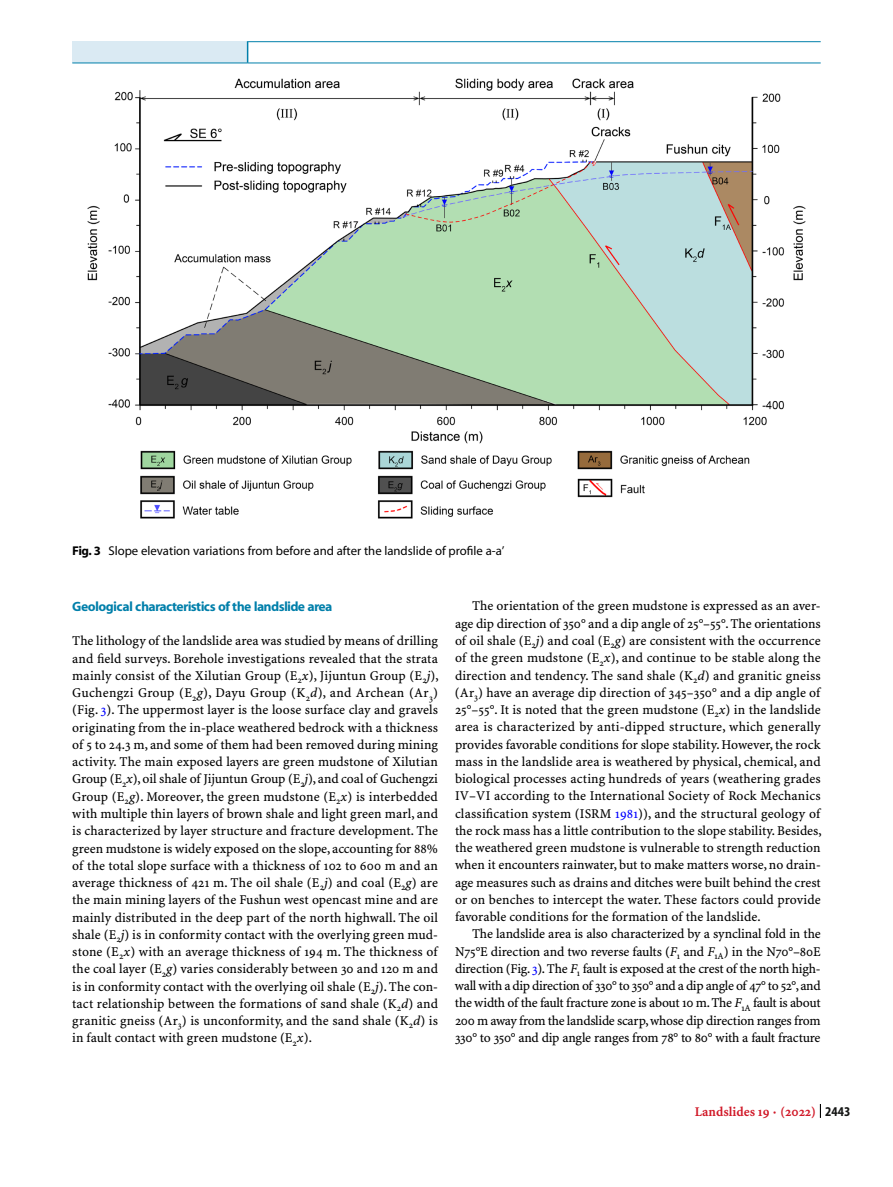
<style>
.page{position:relative;width:893px;height:1187px;background:#fff}
.page>*{position:absolute;margin:0;border:0;box-sizing:border-box;transform-origin:0 0}
.t1{font:13.5px/17.2px "S Minion Plus";letter-spacing:-.005em;color:#000;text-align:justify}
.t2{font:700 13.5px "S Myriad";color:#007faa}
.t3{font:700 13.5px "S Minion Plus";color:#d11a29}
.t4{font:13.5px "Rfcvpf Adv TT152 d 38 d 7.B";color:#131413}
.t5{font:12.75px "S Myriad Regular 2";color:#000}
.s1{font-family:"S Myriad";font-weight:700}
.s2{font-style:italic}
.s3{color:#00f}
</style>
<div class="page">
<svg style="left:820px;top:1104px;width:1px;height:13px"></svg>
<div style="left:72px;top:42px;width:176px;height:21px;background:#daeaf3"></div>
<svg style="left:247px;top:42px;width:1px;height:21px"></svg>
<hr style="left:72px;top:63px;width:176px;height:1px;background:#007faa">
<hr style="left:247px;top:41px;width:574px;height:1px;background:#007faa">
<hr style="left:248px;top:63px;width:573px;height:1px;background:#007faa">
<img style="left:87px;top:78px;width:719px;height:441px">
<p class="t5" style="left:72px;top:544px;width:434px"><span class="s1">Fig. 3</span> Slope elevation variations from before and after the landslide of profile a-a’</p>
<p class="t2" style="left:72px;top:599px;width:261px">Geological characteristics of the landslide area</p>
<p class="t1" style="left:72px;top:632px;width:368px">The lithology of the landslide area was studied by means of drilling and field surveys. Borehole investigations revealed that the strata mainly consist of the Xilutian Group (E<sub>2</sub><span class="s2">x</span>), Jijuntun Group (E<sub>2</sub><span class="s2">j</span>), Guchengzi Group (E<sub>2</sub><span class="s2">g</span>), Dayu Group (K<sub>2</sub><span class="s2">d</span>), and Archean (Ar<sub>3</sub>) (Fig. <span class="s3">3</span>). The uppermost layer is the loose surface clay and gravels originating from the in-place weathered bedrock with a thickness of 5 to 24.3 m, and some of them had been removed during mining activity. The main exposed layers are green mudstone of Xilutian Group (E<sub>2</sub><span class="s2">x</span>), oil shale of Jijuntun Group (E<sub>2</sub><span class="s2">j</span>), and coal of Guchengzi Group (E<sub>2</sub><span class="s2">g</span>). Moreover, the green mudstone (E<sub>2</sub><span class="s2">x</span>) is interbedded with multiple thin layers of brown shale and light green marl, and is characterized by layer structure and fracture development. The green mudstone is widely exposed on the slope, accounting for 88% of the total slope surface with a thickness of 102 to 600 m and an average thickness of 421 m. The oil shale (E<sub>2</sub><span class="s2">j</span>) and coal (E<sub>2</sub><span class="s2">g</span>) are the main mining layers of the Fushun west opencast mine and are mainly distributed in the deep part of the north highwall. The oil shale (E<sub>2</sub><span class="s2">j</span>) is in conformity contact with the overlying green mud&shy;stone (E<sub>2</sub><span class="s2">x</span>) with an average thickness of 194 m. The thickness of the coal layer (E<sub>2</sub><span class="s2">g</span>) varies considerably between 30 and 120 m and is in conformity contact with the overlying oil shale (E<sub>2</sub><span class="s2">j</span>). The con&shy;tact relationship between the formations of sand shale (K<sub>2</sub><span class="s2">d</span>) and granitic gneiss (Ar<sub>3</sub>) is unconformity, and the sand shale (K<sub>2</sub><span class="s2">d</span>) is in fault contact with green mudstone (E<sub>2</sub><span class="s2">x</span>).</p>
<p class="t1" style="left:455px;top:597px;width:368px;text-indent:17px">The orientation of the green mudstone is expressed as an aver&shy;age dip direction of 350° and a dip angle of 25°–55°. The orientations of oil shale (E<sub>2</sub><span class="s2">j</span>) and coal (E<sub>2</sub><span class="s2">g</span>) are consistent with the occurrence of the green mudstone (E<sub>2</sub><span class="s2">x</span>), and continue to be stable along the direction and tendency. The sand shale (K<sub>2</sub><span class="s2">d</span>) and granitic gneiss (Ar<sub>3</sub>) have an average dip direction of 345–350° and a dip angle of 25°–55°. It is noted that the green mudstone (E<sub>2</sub><span class="s2">x</span>) in the landslide area is characterized by anti-dipped structure, which generally provides favorable conditions for slope stability. However, the rock mass in the landslide area is weathered by physical, chemical, and biological processes acting hundreds of years (weathering grades IV–VI according to the International Society of Rock Mechanics classification system (ISRM <span class="s3">1981</span>)), and the structural geology of the rock mass has a little contribution to the slope stability. Besides, the weathered green mudstone is vulnerable to strength reduction when it encounters rainwater, but to make matters worse, no drain&shy;age measures such as drains and ditches were built behind the crest or on benches to intercept the water. These factors could provide favorable conditions for the formation of the landslide.</p>
<p class="t1" style="left:455px;top:925px;width:367px;text-indent:17px">The landslide area is also characterized by a synclinal fold in the N75°E direction and two reverse faults (<span class="s2">F</span><sub>1</sub> and <span class="s2">F</span><sub>1A</sub>) in the N70°–80E direction (Fig. <span class="s3">3</span>). The <span class="s2">F</span><sub>1</sub> fault is exposed at the crest of the north high&shy;wall with a dip direction of 330° to 350° and a dip angle of 47° to 52°, and the width of the fault fracture zone is about 10 m. The <span class="s2">F</span><sub>1A</sub> fault is about 200 m away from the landslide scarp, whose dip direction ranges from 330° to 350° and dip angle ranges from 78° to 80° with a fault fracture</p>
<p class="t3" style="left:695px;top:1103px;width:122px">Landslides 19 · (2022)</p>
<p class="t4" style="left:825px;top:1105px;width:27px">2443</p>
</div>
